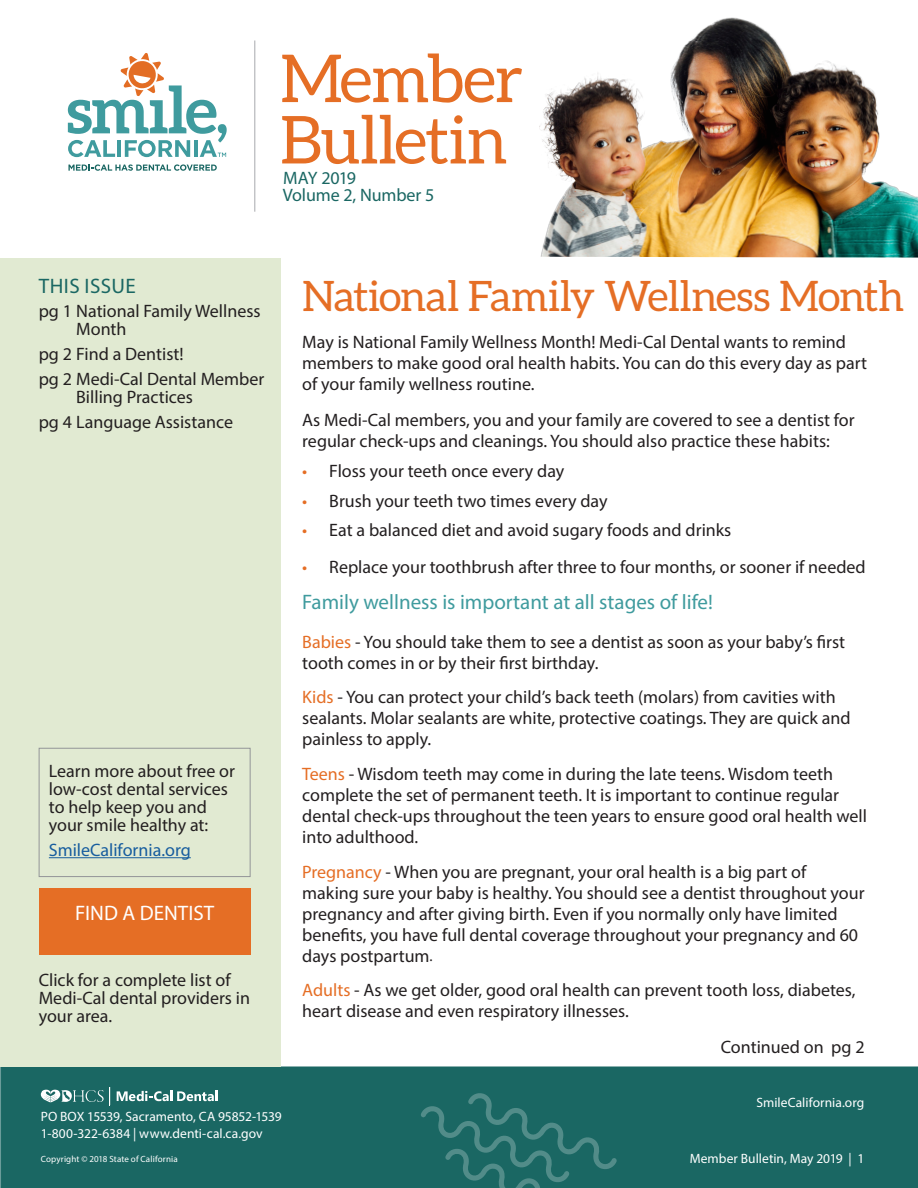
<style>
.page{position:relative;width:918px;height:1188px;background:#fff}
.page>*{position:absolute;margin:0;border:0;box-sizing:border-box;transform-origin:0 0}
.t1{font:66px "Aleo";letter-spacing:-.02em;color:#e56e25}
.t2{font:42px "Aleo";letter-spacing:-.015em;color:#e56e25}
.t3{font:21px "Myriad Pro";color:#3f9b9e}
.t4{font:21px "Myriad Pro";color:#fff}
.t5{font:21px "Myriad Pro";letter-spacing:.02em;color:#1a6763}
.t6{font:18px/21px "Myriad Pro";color:#231f20}
.t7{font:18px/16.5px "Myriad Pro";letter-spacing:-.01em;color:#1a6763}
.t8{font:18px "Myriad Pro";color:#175d9e}
.t9{font:13.5px/16.2px "Myriad Pro";letter-spacing:.005em;color:#fff}
.t10{font:9px "Myriad Pro";letter-spacing:.015em;color:#fff}
.s1{color:#e56e25}
.s2{font-size:15px}
</style>
<div class="page">
<img style="left:539px;top:17px;width:379px;height:241px">
<div style="left:0;top:1066px;width:918px;height:122px;background:#1a6763;border:2px solid #1a6763"></div>
<svg style="left:117px;top:1091px;width:101px;height:10px"></svg>
<svg style="left:41px;top:1087px;width:69px;height:18px"></svg>
<svg style="left:68px;top:164px;width:149px;height:7px"></svg>
<svg style="left:68px;top:53px;width:159px;height:104px"></svg>
<div style="left:0;top:258px;width:281px;height:808px;background:#e1ead2"></div>
<hr style="left:254px;top:40px;width:1px;height:172px;background:#a8a9ad">
<svg style="left:420px;top:1093px;width:197px;height:95px"></svg>
<div style="left:39px;top:748px;width:212px;height:129px;border:1px solid #939598"></div>
<hr style="left:49px;top:857px;width:142px;height:1px;background:#175d9e">
<div style="left:39px;top:888px;width:212px;height:67px;background:#e56e25"></div>
<h1 class="t1" style="left:280px;top:41px;width:245px">Member</h1>
<h1 class="t1" style="left:280px;top:103px;width:229px">Bulletin</h1>
<p class="t7" style="left:283px;top:170px;width:153px">MAY 2019<br>Volume 2, Number 5</p>
<p class="t5" style="left:39px;top:273px;width:98px">THIS ISSUE</p>
<p class="t6" style="left:76px;top:302px;width:186px;line-height:18px;text-indent:-37px">pg 1 National Family Wellness<br>Month</p>
<p class="t6" style="left:39px;top:343px;width:146px">pg 2 Find a Dentist!</p>
<p class="t6" style="left:76px;top:369px;width:190px;line-height:18px;text-indent:-37px">pg 2 Medi-Cal Dental Member<br>Billing Practices</p>
<p class="t6" style="left:39px;top:411px;width:196px">pg 4 Language Assistance</p>
<p class="t6" style="left:49px;top:762px;width:188px;line-height:18px">Learn more about free or low-cost dental services to help keep you and your smile healthy at:</p>
<p class="t8" style="left:49px;top:839px;width:143px">SmileCalifornia.org</p>
<p class="t4" style="left:75px;top:900px;width:141px">FIND A DENTIST</p>
<p class="t6" style="left:39px;top:971px;width:213px;line-height:18px">Click for a complete list of<br>Medi-Cal dental providers in your area.</p>
<h1 class="t2" style="left:302px;top:272px;width:604px">National Family Wellness Month</h1>
<p class="t6" style="left:302px;top:331px;width:566px">May is National Family Wellness Month! Medi-Cal Dental wants to remind members to make good oral health habits. You can do this every day as part of your family wellness routine.</p>
<p class="t6" style="left:302px;top:410px;width:554px">As Medi-Cal members, you and your family are covered to see a dentist for regular check-ups and cleanings. You should also practice these habits:</p>
<p class="t6" style="left:302px;top:460px;width:264px"><span class="s1">•</span> Floss your teeth once every day</p>
<p class="t6" style="left:302px;top:490px;width:307px"><span class="s1">•</span> Brush your teeth two times every day</p>
<p class="t6" style="left:302px;top:520px;width:431px"><span class="s1">•</span> Eat a balanced diet and avoid sugary foods and drinks</p>
<p class="t6" style="left:302px;top:556px;width:565px"><span class="s1">•</span> Replace your toothbrush after three to four months, or sooner if needed</p>
<p class="t3" style="left:302px;top:589px;width:412px">Family wellness is important at all stages of life!</p>
<p class="t6" style="left:302px;top:631px;width:544px"><span class="s1">Babies</span> - You should take them to see a dentist as soon as your baby’s frst tooth comes in or by their frst birthday.</p>
<p class="t6" style="left:302px;top:687px;width:550px"><span class="s1">Kids</span> - You can protect your child’s back teeth (molars) from cavities with sealants. Molar sealants are white, protective coatings. They are quick and painless to apply.</p>
<p class="t6" style="left:302px;top:763px;width:566px"><span class="s1">Teens</span> - Wisdom teeth may come in during the late teens. Wisdom teeth complete the set of permanent teeth. It is important to continue regular dental check-ups throughout the teen years to ensure good oral health well into adulthood.</p>
<p class="t6" style="left:302px;top:861px;width:564px"><span class="s1">Pregnancy</span> - When you are pregnant, your oral health is a big part of making sure your baby is healthy. You should see a dentist throughout your pregnancy and after giving birth. Even if you normally only have limited benefts, you have full dental coverage throughout your pregnancy and 60 days postpartum<span class="s2">.</span></p>
<p class="t6" style="left:302px;top:979px;width:555px"><span class="s1">Adults</span> - As we get older, good oral health can prevent tooth loss, diabetes, heart disease and even respiratory illnesses.</p>
<p class="t6" style="left:721px;top:1036px;width:145px">Continued on pg 2</p>
<p class="t9" style="left:756px;top:1094px;width:109px">SmileCalifornia.org</p>
<p class="t9" style="left:41px;top:1109px;width:242px">PO BOX 15539, Sacramento, CA 95852-1539<br>1‑800‑322‑6384 | www.denti-cal.ca.gov</p>
<p class="t10" style="left:41px;top:1154px;width:138px">Copyright © 2018 State of California</p>
<p class="t9" style="left:690px;top:1150px;width:176px">Member Bulletin, May 2019 | 1</p>
</div>
